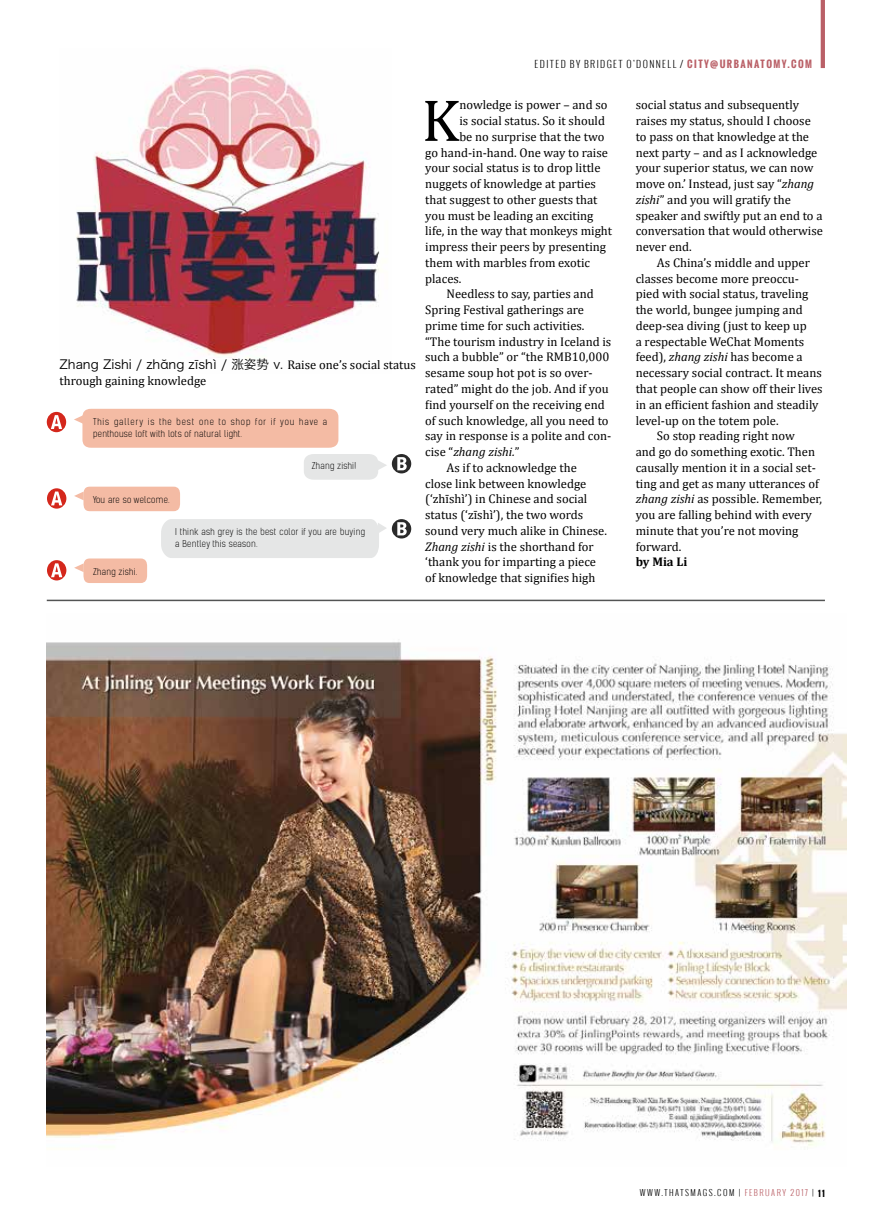
<style>
.page{position:relative;width:893px;height:1221px;background:#fff}
.page>*{position:absolute;margin:0;border:0;box-sizing:border-box;transform-origin:0 0}
.t1{font:59.85px "Cambria";color:#000}
.t2{font:12.6px/15.8px "Cambria";color:#000}
.t3{font:12.6px "Hiragino Sans GB W3";color:#000}
.t4{font:italic 12.6px "Cambria";color:#000}
.t5{font:700 12.6px "Cambria";color:#000}
.t6{font:300 9.6px "Oswald";letter-spacing:.155em;color:#000}
.t7{font:300 9px/12px "Kelson Sans";letter-spacing:.035em;color:#000}
.t8{font:300 9px/12px "Kelson Sans";letter-spacing:.09em;color:#000}
.t9{font:300 8.25px "Oswald";letter-spacing:.18em;color:#000}
.s1{font-weight:700;color:#ba6067}
.s2{font-family:"Cambria"}
.s3{font-style:normal}
.s4{font-style:italic}
.s5{color:#ba6067}
.s6{font-weight:700}
</style>
<div class="page">
<hr style="left:47px;top:599px;width:778px;height:2px;background:#535454">
<img style="left:76px;top:66px;width:303px;height:293px">
<svg style="left:47px;top:412px;width:19px;height:20px"></svg>
<div style="left:74px;top:409px;width:264px;height:38px;background:#f4bba4"></div>
<svg style="left:47px;top:488px;width:19px;height:20px"></svg>
<svg style="left:74px;top:486px;width:106px;height:25px"></svg>
<svg style="left:47px;top:560px;width:19px;height:20px"></svg>
<svg style="left:74px;top:558px;width:73px;height:25px"></svg>
<svg style="left:161px;top:519px;width:250px;height:39px"></svg>
<svg style="left:304px;top:454px;width:107px;height:25px"></svg>
<hr style="left:821px;top:0;width:4px;height:68px;background:#ba6067">
<img style="left:47px;top:642px;width:799px;height:504px">
<p class="t6" style="left:535px;top:58px;width:279px">ED ITED BY B RID GET O’DO NNELL / <span class="s1">CITY@URBANATOMY.COM</span></p>
<p class="t3" style="left:60px;top:357px;width:358px">Zhang Zishi / zhǎng zīshì / 涨姿势 v. <span class="s2">Raise one’s social status</span></p>
<p class="t2" style="left:60px;top:373px;width:148px">through gaining knowledge</p>
<p class="t8" style="left:93px;top:416px;width:236px">This gallery is the best one to shop for if you have a penthouse loft with lots of natural light.</p>
<p class="t7" style="left:93px;top:493px;width:78px">You are so welcome.</p>
<p class="t7" style="left:312px;top:459px;width:46px">Zhang zishi!</p>
<p class="t7" style="left:93px;top:565px;width:46px">Zhang zishi.</p>
<p class="t7" style="left:175px;top:526px;width:191px">I think ash grey is the best color if you are buying a Bentley this season.</p>
<h1 class="t1" style="left:422px;top:85px;width:39px">K</h1>
<p class="t2" style="left:459px;top:97px;width:150px">nowledge is power – and so</p>
<p class="t2" style="left:459px;top:113px;width:147px">is social status. So it should</p>
<p class="t2" style="left:459px;top:129px;width:147px">be no surprise that the two</p>
<p class="t2" style="left:425px;top:144px;width:184px">go hand-in-hand. One way to raise</p>
<p class="t2" style="left:425px;top:160px;width:177px">your social status is to drop little</p>
<p class="t2" style="left:425px;top:176px;width:172px">nuggets of knowledge at parties</p>
<p class="t2" style="left:425px;top:192px;width:174px">that suggest to other guests that</p>
<p class="t2" style="left:425px;top:207px;width:170px">you must be leading an exciting</p>
<p class="t2" style="left:425px;top:223px;width:188px">life, in the way that monkeys might</p>
<p class="t2" style="left:425px;top:239px;width:182px">impress their peers by presenting</p>
<p class="t2" style="left:425px;top:255px;width:166px">them with marbles from exotic</p>
<p class="t2" style="left:425px;top:270px;width:38px">places.</p>
<p class="t2" style="left:446px;top:286px;width:149px">Needless to say, parties and</p>
<p class="t2" style="left:425px;top:302px;width:160px">Spring Festival gatherings are</p>
<p class="t2" style="left:425px;top:318px;width:161px">prime time for such activities.</p>
<p class="t2" style="left:425px;top:333px;width:188px">“The tourism industry in Iceland is</p>
<p class="t2" style="left:425px;top:349px;width:186px">such a bubble” or “the RMB10,000</p>
<p class="t2" style="left:425px;top:365px;width:169px">sesame soup hot pot is so over-</p>
<p class="t2" style="left:425px;top:381px;width:185px">rated” might do the job. And if you</p>
<p class="t2" style="left:425px;top:396px;width:181px">find yourself on the receiving end</p>
<p class="t2" style="left:425px;top:412px;width:185px">of such knowledge, all you need to</p>
<p class="t2" style="left:425px;top:428px;width:188px">say in response is a polite and con-</p>
<p class="t4" style="left:425px;top:443px;width:96px"><span class="s3">cise “</span>zhang zishi.<span class="s3">”</span></p>
<p class="t2" style="left:446px;top:459px;width:132px">As if to acknowledge the</p>
<p class="t2" style="left:425px;top:475px;width:163px">close link between knowledge</p>
<p class="t2" style="left:425px;top:491px;width:164px">(‘zhīshì’) in Chinese and social</p>
<p class="t2" style="left:425px;top:507px;width:160px">status (‘zīshì’), the two words</p>
<p class="t2" style="left:425px;top:522px;width:183px">sound very much alike in Chinese.</p>
<p class="t2" style="left:425px;top:538px;width:170px"><span class="s4">Zhang zishi</span> is the shorthand for</p>
<p class="t2" style="left:425px;top:554px;width:172px">‘thank you for imparting a piece</p>
<p class="t2" style="left:425px;top:570px;width:172px">of knowledge that signifies high</p>
<p class="t2" style="left:636px;top:97px;width:189px">social status and subsequently raises my status, should I choose to pass on that knowledge at the next party – and as I acknowledge your superior status, we can now move on.’ Instead, just say “<span class="s4">zhang zishi</span>” and you will gratify the speaker and swiftly put an end to a conversation that would otherwise never end.</p>
<p class="t2" style="left:657px;top:255px;width:154px">As China’s middle and upper</p>
<p class="t2" style="left:636px;top:270px;width:165px">classes become more preoccu-</p>
<p class="t2" style="left:636px;top:286px;width:174px">pied with social status, traveling</p>
<p class="t2" style="left:636px;top:302px;width:169px">the world, bungee jumping and</p>
<p class="t2" style="left:636px;top:318px;width:173px">deep-sea diving (just to keep up</p>
<p class="t2" style="left:636px;top:333px;width:170px">a respectable WeChat Moments</p>
<p class="t2" style="left:636px;top:349px;width:169px">feed), <span class="s4">zhang zishi</span> has become a</p>
<p class="t2" style="left:636px;top:365px;width:188px">necessary social contract. It means</p>
<p class="t2" style="left:636px;top:381px;width:188px">that people can show off their lives</p>
<p class="t2" style="left:636px;top:396px;width:184px">in an efficient fashion and steadily</p>
<p class="t2" style="left:636px;top:412px;width:144px">level-up on the totem pole.</p>
<p class="t2" style="left:657px;top:428px;width:139px">So stop reading right now</p>
<p class="t2" style="left:636px;top:444px;width:181px">and go do something exotic. Then</p>
<p class="t2" style="left:636px;top:459px;width:182px">causally mention it in a social set-</p>
<p class="t2" style="left:636px;top:475px;width:185px">ting and get as many utterances of</p>
<p class="t2" style="left:636px;top:491px;width:188px"><span class="s4">zhang zishi</span> as possible. Remember,</p>
<p class="t2" style="left:636px;top:507px;width:178px">you are falling behind with every</p>
<p class="t2" style="left:636px;top:522px;width:164px">minute that you’re not moving</p>
<p class="t2" style="left:636px;top:538px;width:47px">forward.</p>
<p class="t5" style="left:636px;top:553px;width:53px">by Mia Li</p>
<p class="t9" style="left:640px;top:1187px;width:8px">WWW</p>
<p class="t9" style="left:662px;top:1187px;width:165px">.THATS MAGS .CO M | <span class="s5">FEBRUARY 2017</span> | <span class="s6">11</span></p>
</div>
